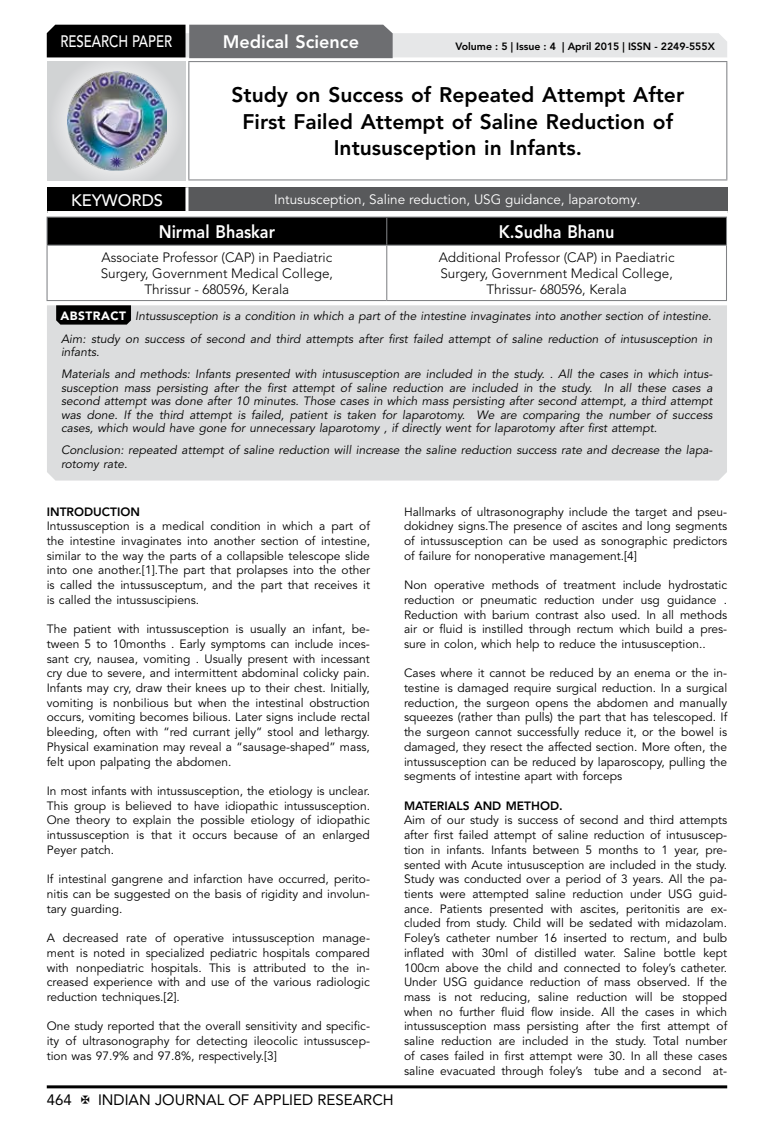
<style>
.page{position:relative;width:774px;height:1136px;background:#fff}
.page>*{position:absolute;margin:0;border:0;box-sizing:border-box;transform-origin:0 0}
.t1{font:800 21px/26.2px "Avenir LT Std";color:#000;text-align:center}
.t2{font:800 18px "Avenir LT Std";color:#fff;scale:.9 1}
.t3{font:800 18px "Avenir LT Std";color:#fff}
.t4{font:500 16.5px "Avenir LT Std";color:#fff;scale:.8 1}
.t5{font:500 16.5px "Avenir LT Std";color:#fff}
.t6{font:15px "Avenir LT Std";color:#000}
.t7{font:300 13.5px/16.2px "Avenir LT Std";color:#000;text-align:center}
.t8{font:13.5px "Avenir LT Std";color:#fff}
.t9{font:12px/14.7px "Avenir LT Std";color:#000;text-align:justify}
.t10{font:italic 12px/13.5px "Avenir LT Std";color:#000}
.t11{font:800 12px "Avenir LT Std";color:#000}
.t12{font:800 10.5px "Avenir LT Std";color:#000}
.s1{font-weight:900;font-style:normal;color:#fff}
</style>
<div class="page">
<hr style="left:47px;top:1085px;width:680px;height:3px;background:#000">
<div style="left:48px;top:62px;width:137px;height:118px;background:linear-gradient(to right,#d9dadb,#d9dadb)"></div>
<img style="left:68px;top:71px;width:99px;height:100px">
<svg style="left:47px;top:25px;width:680px;height:33px;background:#979899"></svg>
<hr style="left:188px;top:61px;width:539px;height:1px;background:#808285">
<hr style="left:188px;top:62px;width:1px;height:117px;background:#808285">
<hr style="left:726px;top:62px;width:1px;height:117px;background:#808285">
<hr style="left:188px;top:179px;width:539px;height:1px;background:#808285">
<hr style="left:47px;top:216px;width:340px;height:1px;background:#808285">
<hr style="left:387px;top:216px;width:340px;height:1px;background:#808285">
<div style="left:47px;top:217px;width:680px;height:27px;background:#000"></div>
<hr style="left:47px;top:244px;width:340px;height:2px;background:#808285">
<hr style="left:47px;top:246px;width:1px;height:54px;background:#808285">
<hr style="left:387px;top:244px;width:340px;height:2px;background:#808285">
<hr style="left:386px;top:246px;width:1px;height:54px;background:#808285">
<hr style="left:726px;top:246px;width:1px;height:54px;background:#808285">
<hr style="left:47px;top:300px;width:340px;height:1px;background:#808285">
<hr style="left:387px;top:300px;width:340px;height:1px;background:#808285">
<div style="left:47px;top:305px;width:680px;height:175px;background:#dcddde"></div>
<svg style="left:56px;top:305px;width:75px;height:19px"></svg>
<div style="left:47px;top:187px;width:140px;height:25px;background:#000"></div>
<div style="left:187px;top:187px;width:541px;height:25px;background:#58595b"></div>
<hr style="left:185px;top:187px;width:3px;height:24px;background:#fff">
<hr style="left:47px;top:211px;width:140px;height:3px;background:#fff">
<hr style="left:187px;top:211px;width:541px;height:3px;background:#fff">
<h3 class="t4" style="left:60px;top:32px;width:139px">RESEARCH PAPER</h3>
<h2 class="t3" style="left:223px;top:31px;width:138px">Medical Science</h2>
<p class="t12" style="left:455px;top:41px;width:261px">Volume : 5 | Issue : 4 | April 2015 | ISSN - 2249-555X</p>
<h1 class="t1" style="left:231px;top:82px;width:454px">Study on Success of Repeated Attempt After<br>First Failed Attempt of Saline Reduction of<br>Intususception in Infants.</h1>
<h3 class="t5" style="left:71px;top:191px;width:94px">KEYWORDS</h3>
<p class="t8" style="left:274px;top:191px;width:368px">Intususception, Saline reduction, USG guidance, laparotomy.</p>
<h2 class="t2" style="left:159px;top:221px;width:130px">Nirmal Bhaskar</h2>
<h2 class="t2" style="left:499px;top:221px;width:130px">K.Sudha Bhanu</h2>
<p class="t7" style="left:101px;top:249px;width:234px">Associate Professor (CAP) in Paediatric<br>Surgery, Government Medical College,<br>Thrissur - 680596, Kerala</p>
<p class="t7" style="left:439px;top:249px;width:237px">Additional Professor (CAP) in Paediatric<br>Surgery, Government Medical College,<br>Thrissur- 680596, Kerala</p>
<p class="t10" style="left:60px;top:305px;width:653px;line-height:22px"><span class="s1">ABSTRACT</span> Intussusception is a condition in which a part of the intestine invaginates into another section of intestine.<br>Aim: study on success of second and third attempts after first failed attempt of saline reduction of intususception in</p>
<p class="t10" style="left:61px;top:341px;width:653px;line-height:22px">infants.<br>Materials and methods: Infants presented with intususception are included in the study. . All the cases in which intus-</p>
<p class="t10" style="left:61px;top:381px;width:653px;text-align:justify">susception mass persisting after the first attempt of saline reduction are included in the study. In all these cases a second attempt was done after 10 minutes. Those cases in which mass persisting after second attempt, a third attempt was done. If the third attempt is failed, patient is taken for laparotomy. We are comparing the number of success cases, which would have gone for unnecessary laparotomy , if directly went for laparotomy after first attempt.</p>
<p class="t10" style="left:61px;top:443px;width:653px">Conclusion: repeated attempt of saline reduction will increase the saline reduction success rate and decrease the lapa&shy;rotomy rate.</p>
<p class="t11" style="left:47px;top:504px;width:95px">INTRODUCTION</p>
<p class="t9" style="left:47px;top:519px;width:325px">Intussusception is a medical condition in which a part of the intestine invaginates into another section of intestine, similar to the way the parts of a collapsible telescope slide into one another.[1].The part that prolapses into the other is called the intussusceptum, and the part that receives it is called the intussuscipiens.</p>
<p class="t9" style="left:47px;top:622px;width:325px">The patient with intussusception is usually an infant, be&shy;tween 5 to 10months . Early symptoms can include inces&shy;sant cry, nausea, vomiting . Usually present with incessant cry due to severe, and intermittent abdominal colicky pain.<br>Infants may cry, draw their knees up to their chest. Initially, vomiting is nonbilious but when the intestinal obstruction occurs, vomiting becomes bilious. Later signs include rectal bleeding, often with “red currant jelly” stool and lethargy.<br>Physical examination may reveal a “sausage-shaped” mass, felt upon palpating the abdomen.</p>
<p class="t9" style="left:47px;top:783px;width:325px">In most infants with intussusception, the etiology is unclear.<br>This group is believed to have idiopathic intussusception.<br>One theory to explain the possible etiology of idiopathic intussusception is that it occurs because of an enlarged Peyer patch.</p>
<p class="t9" style="left:47px;top:872px;width:325px">If intestinal gangrene and infarction have occurred, perito&shy;nitis can be suggested on the basis of rigidity and involun&shy;tary guarding.</p>
<p class="t9" style="left:47px;top:930px;width:325px">A decreased rate of operative intussusception manage&shy;ment is noted in specialized pediatric hospitals compared with nonpediatric hospitals. This is attributed to the in&shy;creased experience with and use of the various radiologic reduction techniques.[2].</p>
<p class="t9" style="left:47px;top:1019px;width:325px">One study reported that the overall sensitivity and specific&shy;ity of ultrasonography for detecting ileocolic intussuscep&shy;tion was 97.9% and 97.8%, respectively.[3]</p>
<p class="t6" style="left:47px;top:1090px;width:27px">464</p>
<p class="t6" style="left:98px;top:1090px;width:297px">INDIAN JOURNAL OF APPLIED RESEARCH</p>
<p class="t9" style="left:404px;top:504px;width:325px">Hallmarks of ultrasonography include the target and pseu&shy;dokidney signs.The presence of ascites and long segments of intussusception can be used as sonographic predictors of failure for nonoperative management.[4]</p>
<p class="t9" style="left:404px;top:578px;width:325px">Non operative methods of treatment include hydrostatic reduction or pneumatic reduction under usg guidance .<br>Reduction with barium contrast also used. In all methods air or fluid is instilled through rectum which build a pres&shy;sure in colon, which help to reduce the intususception..</p>
<p class="t9" style="left:404px;top:666px;width:325px">Cases where it cannot be reduced by an enema or the in&shy;testine is damaged require surgical reduction. In a surgical reduction, the surgeon opens the abdomen and manually squeezes (rather than pulls) the part that has telescoped. If the surgeon cannot successfully reduce it, or the bowel is damaged, they resect the affected section. More often, the intussusception can be reduced by laparoscopy, pulling the segments of intestine apart with forceps</p>
<p class="t11" style="left:404px;top:798px;width:160px">MATERIALS AND METHOD.</p>
<p class="t9" style="left:404px;top:813px;width:325px">Aim of our study is success of second and third attempts after first failed attempt of saline reduction of intususcep&shy;tion in infants. Infants between 5 months to 1 year, pre&shy;sented with Acute intususception are included in the study.<br>Study was conducted over a period of 3 years. All the pa&shy;tients were attempted saline reduction under USG guid&shy;ance. Patients presented with ascites, peritonitis are ex&shy;cluded from study. Child will be sedated with midazolam.<br>Foley’s catheter number 16 inserted to rectum, and bulb inflated with 30ml of distilled water. Saline bottle kept 100cm above the child and connected to foley’s catheter.<br>Under USG guidance reduction of mass observed. If the mass is not reducing, saline reduction will be stopped when no further fluid flow inside. All the cases in which intussusception mass persisting after the first attempt of saline reduction are included in the study. Total number of cases failed in first attempt were 30. In all these cases saline evacuated through foley’s tube and a second at-</p>
</div>
